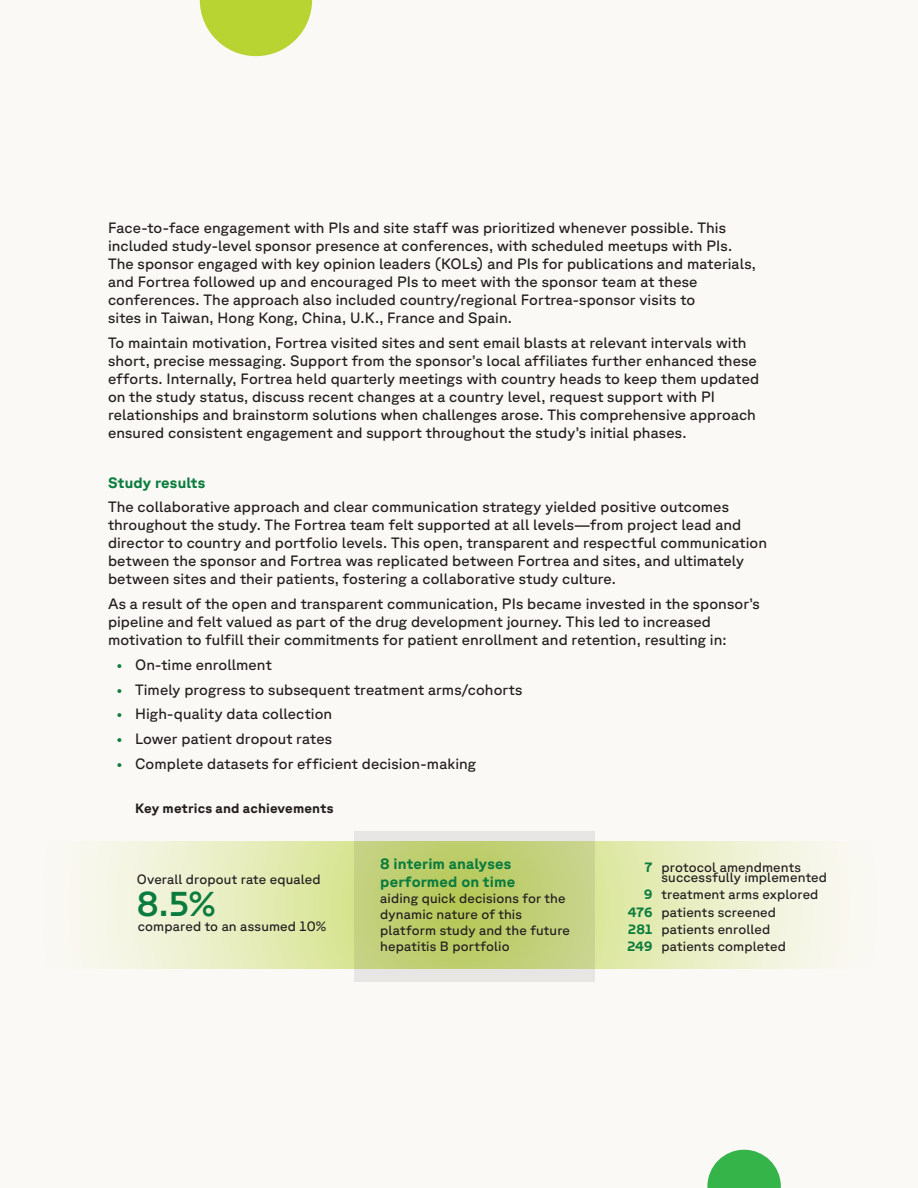
<style>
.page{position:relative;width:918px;height:1188px;background:#fbf9f5}
.page>*{position:absolute;margin:0;border:0;box-sizing:border-box;transform-origin:0 0}
.Body_Copy{font:500 34.5px "GT Planar";color:#0b7c3e}
.Body_Copy-2{font:15px/18px "GT Planar";letter-spacing:.01em;color:#231f20}
.Body_Copy-3{font:700 15px/18px "GT Planar";letter-spacing:.01em;color:#0b7c3e}
.Body_Header_-_Forest{font:700 15px "GT Planar";letter-spacing:.015em;color:#0b7c3e}
.Body_Copy-4{font:13.5px/16.2px "GT Planar";letter-spacing:.01em;color:#231f20}
.Body_Header_-_Forest-2{font:700 13.5px "GT Planar";letter-spacing:.015em;color:#231f20}
.s1{color:#0b7c3e}
.s2{font-weight:700;color:#0b7c3e}
</style>
<div class="page">
<svg style="left:707px;top:1150px;width:74px;height:38px"></svg>
<svg style="left:200px;top:0;width:112px;height:56px"></svg>
<svg style="left:98px;top:841px;width:723px;height:128px;background:#e9eec3"></svg>
<svg style="left:354px;top:831px;width:241px;height:150px;background:#c5d283"></svg>
<p class="Body_Copy-2" style="left:108px;top:219px;width:650px">Face-to-face engagement with PIs and site staff was prioritized whenever possible. This included study-level sponsor presence at conferences, with scheduled meetups with PIs.<br>The sponsor engaged with key opinion leaders (KOLs) and PIs for publications and materials, and Fortrea followed up and encouraged PIs to meet with the sponsor team at these conferences. The approach also included country/regional Fortrea-sponsor visits to<br>sites in Taiwan, Hong Kong, China, U.K., France and Spain.</p>
<p class="Body_Copy-2" style="left:108px;top:334px;width:653px">To maintain motivation, Fortrea visited sites and sent email blasts at relevant intervals with short, precise messaging. Support from the sponsor’s local affiliates further enhanced these efforts. Internally, Fortrea held quarterly meetings with country heads to keep them updated on the study status, discuss recent changes at a country level, request support with PI relationships and brainstorm solutions when challenges arose. This comprehensive approach ensured consistent engagement and support throughout the study’s initial phases.</p>
<p class="Body_Header_-_Forest" style="left:108px;top:473px;width:99px">Study results</p>
<p class="Body_Copy-2" style="left:108px;top:498px;width:661px">The collaborative approach and clear communication strategy yielded positive outcomes throughout the study. The Fortrea team felt supported at all levels—from project lead and director to country and portfolio levels. This open, transparent and respectful communication between the sponsor and Fortrea was replicated between Fortrea and sites, and ultimately between sites and their patients, fostering a collaborative study culture.</p>
<p class="Body_Copy-2" style="left:108px;top:595px;width:653px">As a result of the open and transparent communication, PIs became invested in the sponsor’s pipeline and felt valued as part of the drug development journey. This led to increased motivation to fulfill their commitments for patient enrollment and retention, resulting in:</p>
<p class="Body_Copy-2" style="left:117px;top:655px;width:156px"><span class="s1">•</span> On-time enrollment</p>
<p class="Body_Copy-2" style="left:117px;top:680px;width:407px"><span class="s1">•</span> Timely progress to subsequent treatment arms/cohorts</p>
<p class="Body_Copy-2" style="left:117px;top:705px;width:217px"><span class="s1">•</span> High-quality data collection</p>
<p class="Body_Copy-2" style="left:117px;top:730px;width:217px"><span class="s1">•</span> Lower patient dropout rates</p>
<p class="Body_Copy-2" style="left:117px;top:754px;width:361px"><span class="s1">•</span> Complete datasets for efficient decision-making</p>
<p class="Body_Header_-_Forest-2" style="left:135px;top:800px;width:200px">Key metrics and achievements</p>
<p class="Body_Copy-4" style="left:137px;top:871px;width:185px">Overall dropout rate equaled</p>
<p class="Body_Copy" style="left:137px;top:883px;width:80px">8.5%</p>
<p class="Body_Copy-4" style="left:138px;top:918px;width:190px">compared to an assumed 10%</p>
<p class="Body_Copy-3" style="left:380px;top:854px;width:136px">8 interim analyses performed on time</p>
<p class="Body_Copy-4" style="left:380px;top:890px;width:191px">aiding quick decisions for the dynamic nature of this platform study and the future hepatitis B portfolio</p>
<p class="Body_Copy-4" style="left:662px;top:861px;width:167px;line-height:10.5px;text-indent:-17px"><span class="s2">7</span> protocol amendments successfully implemented</p>
<p class="Body_Copy-4" style="left:644px;top:886px;width:176px"><span class="s2">9</span> treatment arms explored</p>
<p class="Body_Copy-4" style="left:628px;top:904px;width:150px"><span class="s2">476</span> patients screened</p>
<p class="Body_Copy-4" style="left:628px;top:921px;width:144px"><span class="s2">281</span> patients enrolled</p>
<p class="Body_Copy-4" style="left:627px;top:938px;width:160px"><span class="s2">249</span> patients completed</p>
</div>
